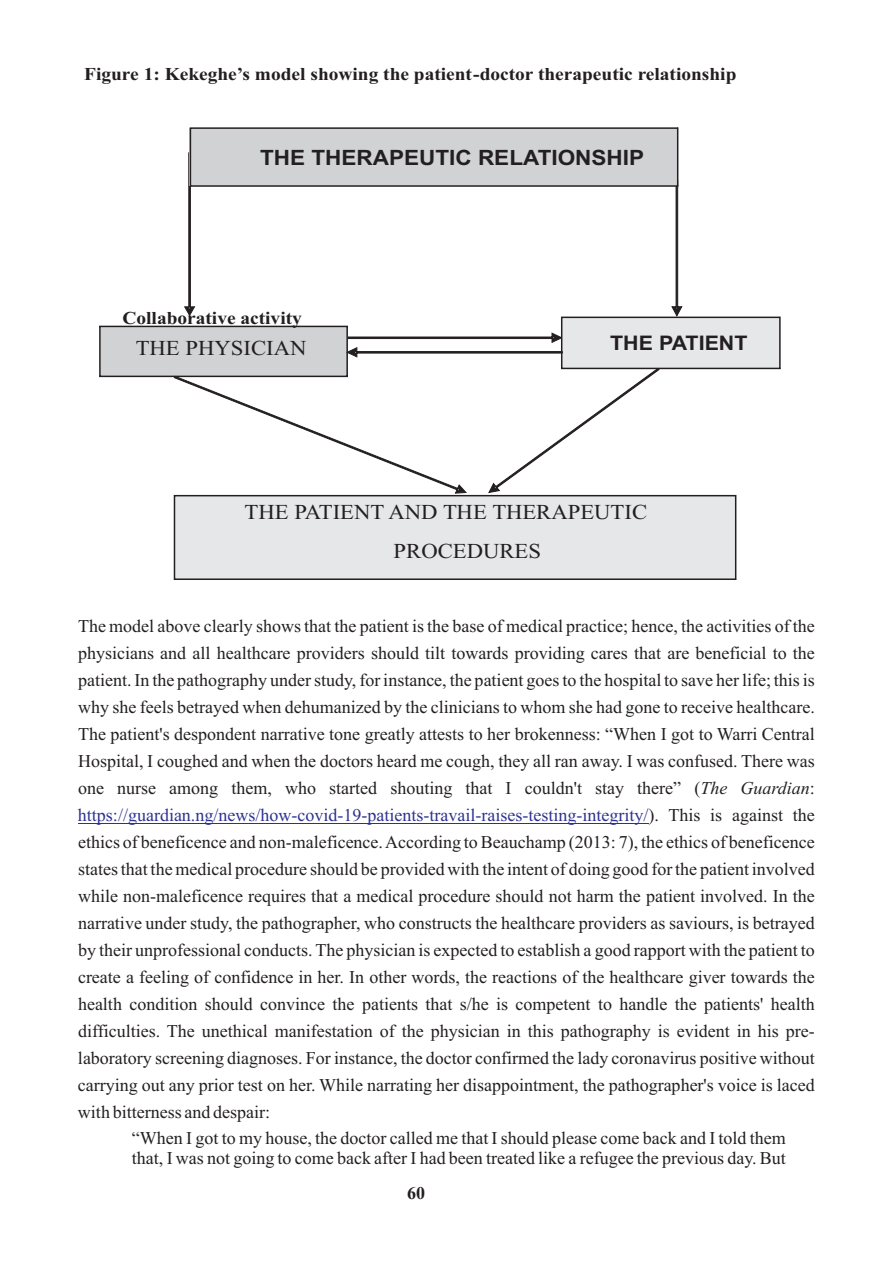
<style>
.page{position:relative;width:893px;height:1263px;background:#fff}
.page>*{position:absolute;margin:0;border:0;box-sizing:border-box;transform-origin:0 0}
.t1{font:21.3px/39.8px "Times New Roman";color:#231f20;scale:1.07 1}
.t2{font:700 21.15px "Arial";color:#231f20;scale:1.07 1}
.t3{font:700 20.1px "Arial";color:#231f20;scale:1.07 1}
.t4{font:700 18.15px "Times New Roman";color:#231f20;scale:1.07 1}
.t5{font:18px "Times New Roman";color:#231f20}
.t6{font:18px "Times New Roman";color:#2d3291}
.t7{font:700 18px "Times New Roman";color:#231f20}
.s1{font-style:italic}
.s2{color:#231f20}
</style>
<div class="page">
<hr style="left:78px;top:823px;width:570px;height:1px;background:#2d3291">
<svg style="left:99px;top:127px;width:682px;height:366px"></svg>
<div style="left:174px;top:495px;width:562px;height:85px;background:#e6e7e9"></div>
<p class="t4" style="left:84px;top:68px;width:611px">Figure 1: Kekeghe’s model showing the patient-doctor therapeutic relationship</p>
<p class="t2" style="left:260px;top:150px;width:360px">THE THERAPEUTIC RELATIONSHIP</p>
<p class="t4" style="left:123px;top:312px;width:169px">Collaborative activity</p>
<p class="t1" style="left:136px;top:330px;width:161px">THE PHYSICIAN</p>
<p class="t3" style="left:610px;top:335px;width:130px">THE PATIENT</p>
<p class="t1" style="left:394px;top:494px;width:238px;text-indent:-149px">THE PATIENT AND THE THERAPEUTIC<br>PROCEDURES</p>
<p class="t5" style="left:78px;top:619px;width:738px">The model above clearly shows that the patient is the base of medical practice; hence, the activities of the</p>
<p class="t5" style="left:78px;top:646px;width:738px">physicians and all healthcare providers should tilt towards providing cares that are beneficial to the</p>
<p class="t5" style="left:78px;top:673px;width:738px">patient. In the pathography under study, for instance, the patient goes to the hospital to save her life; this is</p>
<p class="t5" style="left:78px;top:700px;width:738px">why she feels betrayed when dehumanized by the clinicians to whom she had gone to receive healthcare.</p>
<p class="t5" style="left:78px;top:727px;width:738px">The patient's despondent narrative tone greatly attests to her brokenness: “When I got to Warri Central</p>
<p class="t5" style="left:78px;top:754px;width:738px">Hospital, I coughed and when the doctors heard me cough, they all ran away. I was confused. There was</p>
<p class="t5" style="left:78px;top:781px;width:738px">one nurse among them, who started shouting that I couldn't stay there” (<span class="s1">The Guardian</span>:</p>
<p class="t6" style="left:78px;top:808px;width:738px">https://guardian.ng/news/how-covid-19-patients-travail-raises-testing-integrity/<span class="s2">). This is against the</span></p>
<p class="t5" style="left:78px;top:835px;width:738px">ethics of beneficence and non-maleficence. According to Beauchamp (2013: 7), the ethics of beneficence</p>
<p class="t5" style="left:78px;top:862px;width:738px">states that the medical procedure should be provided with the intent of doing good for the patient involved</p>
<p class="t5" style="left:78px;top:889px;width:738px">while non-maleficence requires that a medical procedure should not harm the patient involved. In the</p>
<p class="t5" style="left:78px;top:916px;width:738px">narrative under study, the pathographer, who constructs the healthcare providers as saviours, is betrayed</p>
<p class="t5" style="left:78px;top:943px;width:738px">by their unprofessional conducts. The physician is expected to establish a good rapport with the patient to</p>
<p class="t5" style="left:78px;top:970px;width:738px">create a feeling of confidence in her. In other words, the reactions of the healthcare giver towards the</p>
<p class="t5" style="left:78px;top:997px;width:738px">health condition should convince the patients that s/he is competent to handle the patients' health</p>
<p class="t5" style="left:78px;top:1024px;width:738px">difficulties. The unethical manifestation of the physician in this pathography is evident in his pre-</p>
<p class="t5" style="left:78px;top:1051px;width:738px">laboratory screening diagnoses. For instance, the doctor confirmed the lady coronavirus positive without</p>
<p class="t5" style="left:78px;top:1078px;width:738px">carrying out any prior test on her. While narrating her disappointment, the pathographer's voice is laced</p>
<p class="t5" style="left:78px;top:1105px;width:194px">with bitterness and despair:</p>
<p class="t5" style="left:132px;top:1132px;width:655px">“When I got to my house, the doctor called me that I should please come back and I told them</p>
<p class="t5" style="left:132px;top:1152px;width:655px">that, I was not going to come back after I had been treated like a refugee the previous day. But</p>
<p class="t7" style="left:407px;top:1187px;width:19px">60</p>
</div>
